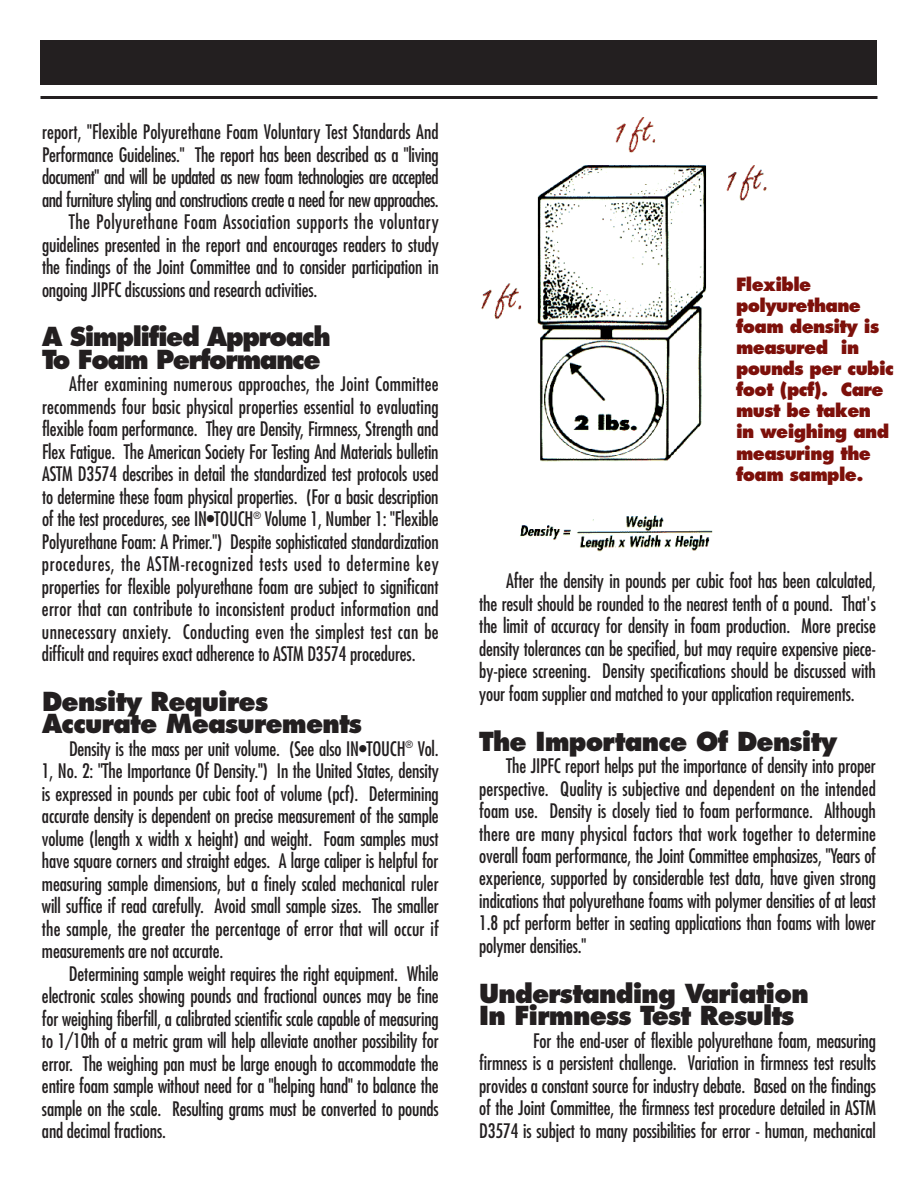
<style>
.page{position:relative;width:918px;height:1188px;background:#fff}
.page>*{position:absolute;margin:0;border:0;box-sizing:border-box;transform-origin:0 0}
.t1{font:800 25.5px/22.5px "Futura";letter-spacing:-.035em;color:#231f20}
.t2{font:800 25.5px/22.5px "Futura";letter-spacing:-.06em;color:#231f20}
.t3{font:condensed 19.5px/22.5px "Futura";letter-spacing:-.01em;color:#231f20;text-align:justify}
.t4{font:condensed 19.5px "Futura";letter-spacing:.02em;color:#231f20}
.t5{font:800 17.85px/21px "Futura";letter-spacing:-.035em;color:#7d100a}
</style>
<div class="page">
<div style="left:40px;top:40px;width:838px;height:46px;background:#231f20"></div>
<hr style="left:40px;top:96px;width:838px;height:3px;background:#231f20">
<img style="left:481px;top:117px;width:286px;height:435px">
<div style="left:735px;top:275px;width:165px;height:231px;background:#fff"></div>
<p class="t3" style="left:42px;top:122px;width:398px">report, "Flexible Polyurethane Foam Voluntary Test Standards And</p>
<p class="t3" style="left:42px;top:145px;width:398px">Performance Guidelines." The report has been described as a "living</p>
<p class="t3" style="left:42px;top:167px;width:398px">document" and will be updated as new foam technologies are accepted</p>
<p class="t3" style="left:42px;top:190px;width:398px">and furniture styling and constructions create a need for new approaches.</p>
<p class="t4" style="left:69px;top:213px;width:371px">The Polyurethane Foam Association supports the voluntary</p>
<p class="t3" style="left:42px;top:235px;width:398px">guidelines presented in the report and encourages readers to study</p>
<p class="t3" style="left:42px;top:257px;width:398px">the findings of the Joint Committee and to consider participation in</p>
<p class="t3" style="left:42px;top:280px;width:277px">ongoing JIPFC discussions and research activities.</p>
<h1 class="t2" style="left:42px;top:327px;width:290px">A Simplified Approach<br>To Foam Performance</h1>
<p class="t3" style="left:42px;top:374px;width:398px;text-indent:27px">After examining numerous approaches, the Joint Committee recommends four basic physical properties essential to evaluating flexible foam performance. They are Density, Firmness, Strength and Flex Fatigue. The American Society For Testing And Materials bulletin ASTM D3574 describes in detail the standardized test protocols used to determine these foam physical properties. (For a basic description of the test procedures, see IN•TOUCH<sup>®</sup> Volume 1, Number 1: "Flexible Polyurethane Foam: A Primer.") Despite sophisticated standardization procedures, the ASTM-recognized tests used to determine key properties for flexible polyurethane foam are subject to significant error that can contribute to inconsistent product information and unnecessary anxiety. Conducting even the simplest test can be difficult and requires exact adherence to ASTM D3574 procedures.</p>
<h1 class="t1" style="left:42px;top:692px;width:322px">Density Requires<br>Accurate Measurements</h1>
<p class="t3" style="left:42px;top:739px;width:398px;text-indent:27px">Density is the mass per unit volume. (See also IN•TOUCH<sup>®</sup> Vol.<br>1, No. 2: "The Importance Of Density.") In the United States, density is expressed in pounds per cubic foot of volume (pcf). Determining accurate density is dependent on precise measurement of the sample volume (length x width x height) and weight. Foam samples must have square corners and straight edges. A large caliper is helpful for measuring sample dimensions, but a finely scaled mechanical ruler will suffice if read carefully. Avoid small sample sizes. The smaller the sample, the greater the percentage of error that will occur if measurements are not accurate.</p>
<p class="t3" style="left:42px;top:964px;width:398px;text-indent:27px">Determining sample weight requires the right equipment. While electronic scales showing pounds and fractional ounces may be fine for weighing fiberfill, a calibrated scientific scale capable of measuring to 1/10th of a metric gram will help alleviate another possibility for error. The weighing pan must be large enough to accommodate the entire foam sample without need for a "helping hand" to balance the sample on the scale. Resulting grams must be converted to pounds and decimal fractions.</p>
<p class="t5" style="left:736px;top:275px;width:160px">Flexible polyurethane foam density is measured in pounds per cubic foot (pcf). Care must be taken<br>in weighing and measuring the foam sample.</p>
<p class="t3" style="left:479px;top:571px;width:398px;text-indent:27px">After the density in pounds per cubic foot has been calculated, the result should be rounded to the nearest tenth of a pound. That's the limit of accuracy for density in foam production. More precise density tolerances can be specified, but may require expensive piece&shy;by-piece screening. Density specifications should be discussed with your foam supplier and matched to your application requirements.</p>
<h1 class="t1" style="left:479px;top:732px;width:359px">The Importance Of Density</h1>
<p class="t3" style="left:479px;top:756px;width:398px;text-indent:27px">The JIPFC report helps put the importance of density into proper perspective. Quality is subjective and dependent on the intended foam use. Density is closely tied to foam performance. Although there are many physical factors that work together to determine overall foam performance, the Joint Committee emphasizes, "Years of experience, supported by considerable test data, have given strong indications that polyurethane foams with polymer densities of at least 1.8 pcf perform better in seating applications than foams with lower polymer densities."</p>
<h1 class="t1" style="left:479px;top:984px;width:331px">Understanding Variation<br>In Firmness Test Results</h1>
<p class="t3" style="left:479px;top:1031px;width:398px;text-indent:54px">For the end-user of flexible polyurethane foam, measuring firmness is a persistent challenge. Variation in firmness test results provides a constant source for industry debate. Based on the findings of the Joint Committee, the firmness test procedure detailed in ASTM D3574 is subject to many possibilities for error - human, mechanical</p>
</div>
